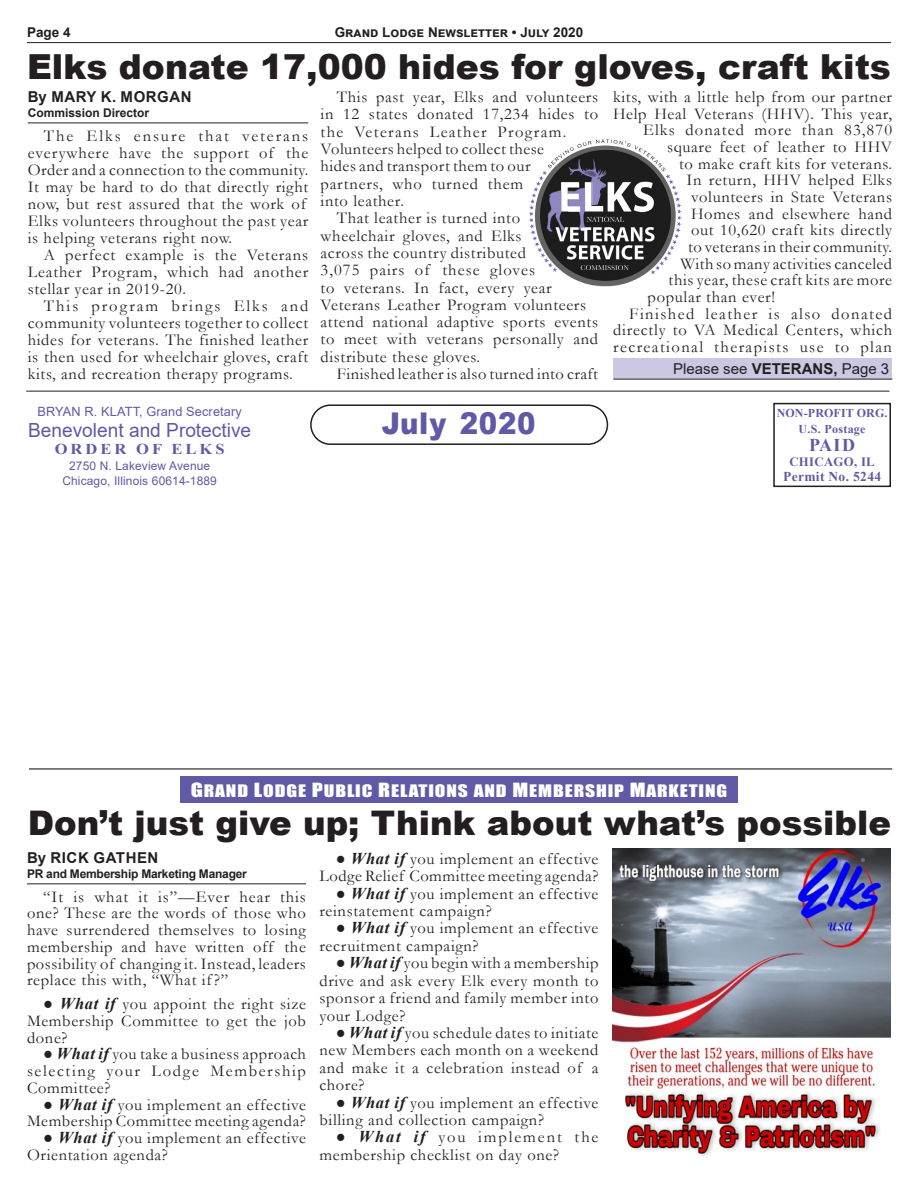
<style>
.page{position:relative;width:918px;height:1188px;background:#fff}
.page>*{position:absolute;margin:0;border:0;box-sizing:border-box;transform-origin:0 0}
.Joe_s_headlines{font:900 34.5px "Arial";color:#231f20}
.Joe_s_headlines-2{font:900 33.9px "Arial";color:#231f20}
.t1{font:900 30px "Arial";letter-spacing:.025em;color:#6059a6;scale:.92 1}
.t2{font:19.5px "Arial";color:#6059a6}
.t3{font:700 18px "Times New Roman";color:#6059a6}
.MC_newsletter_text_N{font:16.5px/17.2px "Garamond";letter-spacing:.04em;color:#231f20}
.MC_newsletter_text_N-2{font:16.5px "Garamond";letter-spacing:.07em;color:#231f20}
.Joe_s_Logos{font:15.9px "Impact SC880";letter-spacing:.045em;color:#fff;scale:1.23 1}
.Joe_s_byline_--_top{font:700 15px "Arial";letter-spacing:.035em;color:#231f20}
.Jump_line{font:15px "Arial";color:#231f20}
.t4{font:700 15px "Times New Roman";letter-spacing:.18em;color:#6059a6;scale:1.1 1}
.Joe_s_folio_line{font:700 13.5px "Arial";color:#231f20}
.t5{font:700 13.5px "Times New Roman";letter-spacing:.025em;color:#6059a6}
.t6{font:12.75px "Arial";letter-spacing:.01em;color:#6059a6}
.t7{font:700 12.75px "Times New Roman";letter-spacing:.025em;color:#6059a6}
.t8{font:12px "Arial";letter-spacing:.01em;color:#6059a6}
.Joe_s_byline--botto{font:700 12px "Arial";letter-spacing:-.02em;color:#231f20}
.t9{font:700 12px "Times New Roman";letter-spacing:.01em;color:#6059a6}
.Joe_s_byline--botto-2{font:700 12px "Arial";color:#231f20}
.s1{font-weight:700}
.s2{font-size:18px}
.s3{font-family:"Times New Roman";font-weight:700;font-style:italic}
</style>
<div class="page">
<div style="left:310px;top:404px;width:298px;height:41px;border:2px solid #231f20;border-radius:20px"></div>
<div style="left:773px;top:403px;width:118px;height:84px;border:2px solid #231f20"></div>
<hr style="left:27px;top:42px;width:864px;height:1px;background:#231f20">
<hr style="left:26px;top:391px;width:864px;height:1px;background:#231f20">
<img style="left:547px;top:139px;width:119px;height:148px">
<img style="left:529px;top:170px;width:33px;height:103px">
<img style="left:645px;top:173px;width:37px;height:104px">
<img style="left:569px;top:159px;width:38px;height:46px">
<img style="left:568px;top:188px;width:17px;height:43px">
<img style="left:547px;top:191px;width:18px;height:41px">
<svg style="left:584px;top:166px;width:16px;height:13px"></svg>
<hr style="left:28px;top:123px;width:280px;height:1px;background:#231f20">
<div style="left:613px;top:359px;width:279px;height:20px;background:#cbc8e3"></div>
<hr style="left:613px;top:379px;width:279px;height:1px;background:#231f20">
<hr style="left:27px;top:883px;width:279px;height:1px;background:#231f20">
<hr style="left:29px;top:769px;width:863px;height:1px;background:#000">
<div style="left:180px;top:776px;width:558px;height:27px;background:#6059a6"></div>
<img style="left:612px;top:849px;width:279px;height:308px">
<p class="Joe_s_folio_line" style="left:27px;top:23px;width:45px">Page 4</p>
<p class="Joe_s_folio_line" style="left:335px;top:23px;width:250px">Grand Lodge Newsletter • July 2020</p>
<p class="Joe_s_headlines" style="left:27px;top:41px;width:866px">Elks donate 17,000 hides for gloves, craft kits</p>
<p class="Joe_s_byline_--_top" style="left:28px;top:86px;width:165px">By MARY K. MORGAN</p>
<p class="Joe_s_byline--botto-2" style="left:28px;top:104px;width:123px">Commission Director</p>
<p class="MC_newsletter_text_N" style="left:28px;top:127px;width:282px;text-indent:16px">The Elks ensure that veterans everywhere have the support of the Order and a connection to the community.<br>It may be hard to do that directly right now, but rest assured that the work of Elks volunteers throughout the past year is helping veterans right now.</p>
<p class="MC_newsletter_text_N" style="left:28px;top:246px;width:282px;text-align:justify;text-indent:16px">A perfect example is the Veterans Leather Program, which had another stellar year in 2019-20.</p>
<p class="MC_newsletter_text_N" style="left:28px;top:297px;width:282px;text-align:justify;text-indent:16px">This program brings Elks and community volunteers together to collect hides for veterans. The finished leather is then used for wheelchair gloves, craft kits, and recreation therapy programs.</p>
<p class="MC_newsletter_text_N" style="left:321px;top:88px;width:279px;text-indent:16px">This past year, Elks and volunteers in 12 states donated 17,234 hides to the Veterans Leather Program.<br>Volunteers helped to collect these<br>hides and transport them to our<br>partners, who turned them<br>into leather.</p>
<p class="MC_newsletter_text_N" style="left:321px;top:209px;width:279px;text-indent:16px">That leather is turned into wheelchair gloves, and Elks<br>across the country distributed<br>3,075 pairs of these gloves<br>to veterans. In fact, every year<br>Veterans Leather Program volunteers attend national adaptive sports events to meet with veterans personally and distribute these gloves.</p>
<p class="MC_newsletter_text_N" style="left:337px;top:365px;width:263px">Finished leather is also turned into craft</p>
<p class="MC_newsletter_text_N" style="left:613px;top:88px;width:280px">kits, with a little help from our partner</p>
<p class="MC_newsletter_text_N" style="left:613px;top:105px;width:280px">Help Heal Veterans (HHV). This year,</p>
<p class="MC_newsletter_text_N-2" style="left:643px;top:119px;width:251px">Elks donated more than 83,870</p>
<p class="MC_newsletter_text_N" style="left:667px;top:138px;width:226px">square feet of leather to HHV</p>
<p class="MC_newsletter_text_N" style="left:679px;top:155px;width:214px">to make craft kits for veterans.</p>
<p class="MC_newsletter_text_N" style="left:687px;top:171px;width:207px">In return, HHV helped Elks</p>
<p class="MC_newsletter_text_N" style="left:691px;top:188px;width:202px">volunteers in State Veterans</p>
<p class="MC_newsletter_text_N" style="left:691px;top:205px;width:202px">Homes and elsewhere hand</p>
<p class="MC_newsletter_text_N" style="left:691px;top:221px;width:203px">out 10,620 craft kits directly</p>
<p class="MC_newsletter_text_N" style="left:688px;top:238px;width:206px">to veterans in their community.</p>
<p class="MC_newsletter_text_N" style="left:681px;top:255px;width:213px">With so many activities canceled</p>
<p class="MC_newsletter_text_N" style="left:669px;top:271px;width:225px">this year, these craft kits are more</p>
<p class="MC_newsletter_text_N" style="left:648px;top:288px;width:129px">popular than ever!</p>
<p class="MC_newsletter_text_N" style="left:613px;top:305px;width:280px;line-height:16.6px;text-align:justify;text-indent:16px">Finished leather is also donated directly to VA Medical Centers, which recreational therapists use to plan</p>
<p class="Jump_line" style="left:673px;top:359px;width:217px">Please see <span class="s1">VETERANS,</span> Page 3</p>
<p class="t6" style="left:38px;top:403px;width:206px">BRYAN R. KLATT, Grand Secretary</p>
<p class="t2" style="left:28px;top:417px;width:225px">Benevolent and Protective</p>
<p class="t4" style="left:55px;top:438px;width:156px">ORDER OF ELKS</p>
<p class="t8" style="left:69px;top:458px;width:143px">2750 N. Lakeview Avenue</p>
<p class="t8" style="left:62px;top:473px;width:156px">Chicago, Illinois 60614-1889</p>
<p class="t1" style="left:382px;top:401px;width:169px">July 2020</p>
<p class="t9" style="left:777px;top:404px;width:112px">NON-PROFIT ORG.</p>
<p class="t9" style="left:799px;top:420px;width:68px">U.S. Postage</p>
<p class="t3" style="left:809px;top:432px;width:48px">PAID</p>
<p class="t7" style="left:789px;top:453px;width:87px">CHICAGO, IL</p>
<p class="t5" style="left:783px;top:467px;width:100px">Permit No. 5244</p>
<p class="Joe_s_Logos" style="left:191px;top:778px;width:437px"><span class="s2">G</span>RAND <span class="s2">L</span>ODGE <span class="s2">P</span>UBLIC <span class="s2">R</span>ELATIONS AND <span class="s2">M</span>EMBERSHIP <span class="s2">M</span>ARKETING</p>
<p class="Joe_s_headlines-2" style="left:28px;top:798px;width:865px">Don’t just give up; Think about what’s possible</p>
<p class="MC_newsletter_text_N" style="left:320px;top:849px;width:281px;text-align:right">● <span class="s3">What if</span> you implement an effective<br>Lodge Relief Committee meeting agenda?</p>
<p class="MC_newsletter_text_N" style="left:320px;top:884px;width:281px;text-indent:16px">● <span class="s3">What if</span> you implement an effective reinstatement campaign?</p>
<p class="MC_newsletter_text_N" style="left:320px;top:919px;width:281px;text-indent:16px">● <span class="s3">What if</span> you implement an effective recruitment campaign?</p>
<p class="MC_newsletter_text_N" style="left:320px;top:954px;width:281px;text-align:justify;text-indent:16px">● <span class="s3">What if</span> you begin with a membership drive and ask every Elk every month to sponsor a friend and family member into your Lodge?</p>
<p class="MC_newsletter_text_N" style="left:320px;top:1024px;width:280px;text-align:justify;text-indent:16px">● <span class="s3">What if</span> you schedule dates to initiate new Members each month on a weekend and make it a celebration instead of a chore?</p>
<p class="MC_newsletter_text_N" style="left:320px;top:1093px;width:281px;text-indent:16px">● <span class="s3">What if</span> you implement an effective billing and collection campaign?</p>
<p class="MC_newsletter_text_N" style="left:320px;top:1128px;width:281px;text-indent:16px">● <span class="s3">What if</span> you implement the membership checklist on day one?</p>
<p class="Joe_s_byline_--_top" style="left:27px;top:848px;width:133px">By RICK GATHEN</p>
<p class="Joe_s_byline--botto" style="left:27px;top:865px;width:221px">PR and Membership Marketing Manager</p>
<p class="MC_newsletter_text_N" style="left:27px;top:888px;width:281px;line-height:16.8px;text-align:justify;text-indent:16px">“It is what it is”—Ever hear this one? These are the words of those who have surrendered themselves to losing membership and have written off the possibility of changing it. Instead, leaders replace this with, “What if?”</p>
<p class="MC_newsletter_text_N" style="left:27px;top:995px;width:280px;line-height:16.8px;text-align:justify;text-indent:16px">● <span class="s3">What if</span> you appoint the right size Membership Committee to get the job done?</p>
<p class="MC_newsletter_text_N" style="left:27px;top:1045px;width:281px;line-height:16.8px;text-align:justify;text-indent:16px">● <span class="s3">What if</span> you take a business approach selecting your Lodge Membership Committee?</p>
<p class="MC_newsletter_text_N" style="left:27px;top:1096px;width:281px;line-height:16.8px;text-align:right">● <span class="s3">What if</span> you implement an effective<br>Membership Committee meeting agenda?</p>
<p class="MC_newsletter_text_N" style="left:27px;top:1129px;width:281px;line-height:16.8px;text-indent:16px">● <span class="s3">What if</span> you implement an effective<br>Orientation agenda?</p>
</div>
